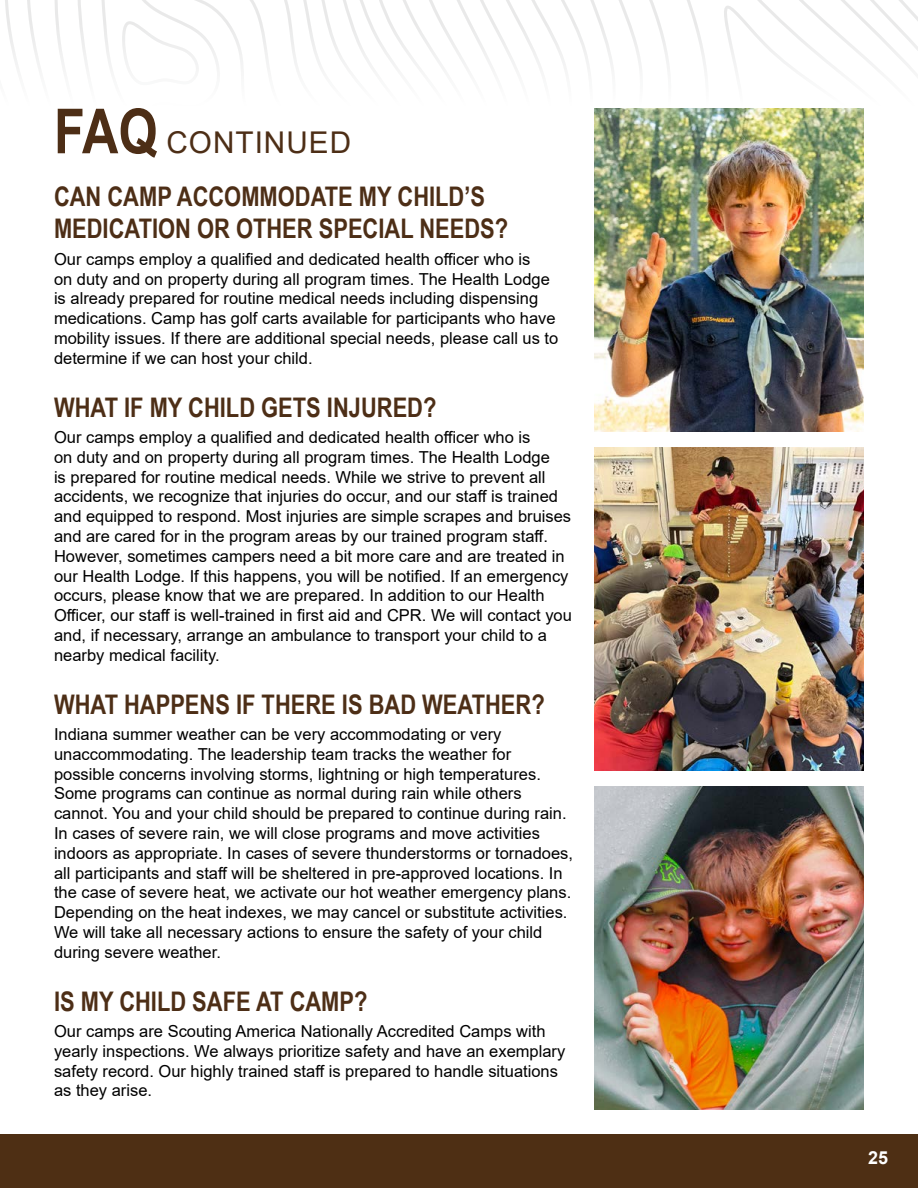
<style>
.page{position:relative;width:918px;height:1188px;background:#fff}
.page>*{position:absolute;margin:0;border:0;box-sizing:border-box;transform-origin:0 0}
.t1{font:30px "Arial";letter-spacing:.035em;color:#4d2e16}
.t2{font:700 27px/32.4px "Arial Narrow";color:#4d2e16}
.t3{font:700 18px "Arial";color:#fff}
.t4{font:16.5px/19.8px "Arial";color:#000}
.s1{font-family:"Arial Narrow";font-weight:700;font-size:62.25px}
</style>
<div class="page">
<div style="left:0;top:1134px;width:918px;height:54px;background:#4e2f14"></div>
<svg style="left:5px;top:0;width:207px;height:69px"></svg>
<svg style="left:212px;top:0;width:319px;height:69px"></svg>
<svg style="left:531px;top:0;width:387px;height:69px"></svg>
<img style="left:594px;top:108px;width:270px;height:324px">
<img style="left:594px;top:447px;width:270px;height:324px">
<img style="left:594px;top:786px;width:270px;height:324px">
<h1 class="t1" style="left:54px;top:122px;width:299px"><span class="s1">FAQ</span> CONTINUED</h1>
<h2 class="t2" style="left:54px;top:179px;width:456px">CAN CAMP ACCOMMODATE MY CHILD’S<br>MEDICATION OR OTHER SPECIAL NEEDS?</h2>
<p class="t4" style="left:54px;top:249px;width:506px">Our camps employ a qualified and dedicated health officer who is<br>on duty and on property during all program times. The Health Lodge is already prepared for routine medical needs including dispensing medications. Camp has golf carts available for participants who have mobility issues. If there are additional special needs, please call us to determine if we can host your child.</p>
<h2 class="t2" style="left:54px;top:389px;width:384px">WHAT IF MY CHILD GETS INJURED?</h2>
<p class="t4" style="left:54px;top:427px;width:519px">Our camps employ a qualified and dedicated health officer who is<br>on duty and on property during all program times. The Health Lodge<br>is prepared for routine medical needs. While we strive to prevent all accidents, we recognize that injuries do occur, and our staff is trained and equipped to respond. Most injuries are simple scrapes and bruises and are cared for in the program areas by our trained program staff.<br>However, sometimes campers need a bit more care and are treated in our Health Lodge. If this happens, you will be notified. If an emergency occurs, please know that we are prepared. In addition to our Health Officer, our staff is well-trained in first aid and CPR. We will contact you and, if necessary, arrange an ambulance to transport your child to a nearby medical facility.</p>
<h2 class="t2" style="left:54px;top:686px;width:492px">WHAT HAPPENS IF THERE IS BAD WEATHER?</h2>
<p class="t4" style="left:54px;top:724px;width:521px">Indiana summer weather can be very accommodating or very unaccommodating. The leadership team tracks the weather for possible concerns involving storms, lightning or high temperatures.<br>Some programs can continue as normal during rain while others cannot. You and your child should be prepared to continue during rain.<br>In cases of severe rain, we will close programs and move activities indoors as appropriate. In cases of severe thunderstorms or tornadoes, all participants and staff will be sheltered in pre-approved locations. In the case of severe heat, we activate our hot weather emergency plans.<br>Depending on the heat indexes, we may cancel or substitute activities.<br>We will take all necessary actions to ensure the safety of your child during severe weather.</p>
<h2 class="t2" style="left:54px;top:983px;width:315px">IS MY CHILD SAFE AT CAMP?</h2>
<p class="t4" style="left:54px;top:1021px;width:513px">Our camps are Scouting America Nationally Accredited Camps with yearly inspections. We always prioritize safety and have an exemplary safety record. Our highly trained staff is prepared to handle situations as they arise.</p>
<p class="t3" style="left:868px;top:1145px;width:22px">25</p>
</div>
